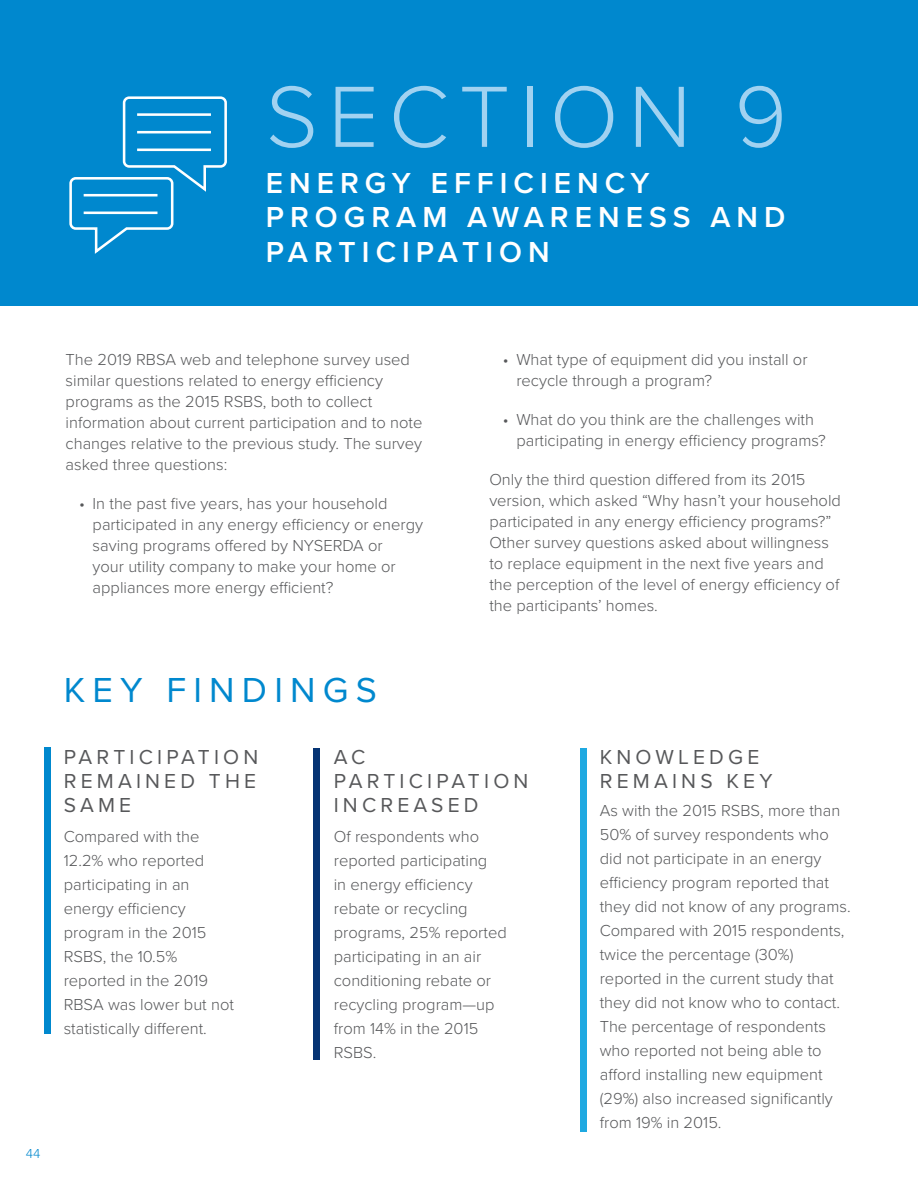
<style>
.page{position:relative;width:918px;height:1188px;background:#fff}
.page>*{position:absolute;margin:0;border:0;box-sizing:border-box;transform-origin:0 0}
.SECTION_A{font:300 90px "Proxima Nova";letter-spacing:.11em;color:#a1d2f1}
.table_header_LARGE{font:36px "Proxima Nova";letter-spacing:.2em;color:#0088ce}
.SECTION_B{font:600 30px/34.5px "Proxima Nova";letter-spacing:.2em;color:#fff}
.SECTION_D{font:21px/24px "Proxima Nova";letter-spacing:.2em;color:#57585a}
.BODY_GREY{font:300 16.5px/24px "Proxima Nova";color:#57585a}
.t1{font:300 13.5px "Proxima Nova";color:#0088ce}
</style>
<div class="page">
<div style="left:0;top:0;width:918px;height:306px;background:#0088ce"></div>
<div style="left:44px;top:748px;width:7px;height:286px;background:#0088ce"></div>
<div style="left:313px;top:748px;width:7px;height:312px;background:#053474"></div>
<div style="left:580px;top:748px;width:7px;height:384px;background:#1fa9e1"></div>
<svg style="left:69px;top:96px;width:158px;height:158px"></svg>
<p class="SECTION_A" style="left:266px;top:50px;width:523px">SECTION 9</p>
<p class="SECTION_B" style="left:266px;top:165px;width:521px">ENERGY EFFICIENCY<br>PROGRAM AWARENESS AND<br>PARTICIPATION</p>
<p class="BODY_GREY" style="left:66px;top:348px;width:358px;line-height:21px">The 2019 RBSA web and telephone survey used similar questions related to energy efficiency programs as the 2015 RSBS, both to collect information about current participation and to note changes relative to the previous study. The survey asked three questions:</p>
<p class="BODY_GREY" style="left:93px;top:492px;width:332px;line-height:21px;text-indent:-14px">• In the past five years, has your household participated in any energy efficiency or energy saving programs offered by NYSERDA or<br>your utility company to make your home or appliances more energy efficient?</p>
<p class="BODY_GREY" style="left:516px;top:348px;width:293px;line-height:21px;text-indent:-14px">• What type of equipment did you install or recycle through a program?</p>
<p class="BODY_GREY" style="left:516px;top:408px;width:311px;line-height:21px;text-indent:-14px">• What do you think are the challenges with participating in energy efficiency programs?</p>
<p class="BODY_GREY" style="left:489px;top:468px;width:353px;line-height:21px">Only the third question differed from its 2015 version, which asked “Why hasn’t your household participated in any energy efficiency programs?” Other survey questions asked about willingness to replace equipment in the next five years and the perception of the level of energy efficiency of the participants’ homes.</p>
<p class="t1" style="left:26px;top:1144px;width:16px">44</p>
<p class="table_header_LARGE" style="left:64px;top:663px;width:315px">KEY FINDINGS</p>
<p class="SECTION_D" style="left:64px;top:745px;width:196px;text-align:justify">PARTICIPATION REMAINED THE SAME</p>
<p class="SECTION_D" style="left:600px;top:745px;width:174px">KNOWLEDGE<br>REMAINS KEY</p>
<p class="SECTION_D" style="left:334px;top:745px;width:196px">AC<br>PARTICIPATION<br>INCREASED</p>
<p class="BODY_GREY" style="left:600px;top:798px;width:252px">As with the 2015 RSBS, more than<br>50% of survey respondents who did not participate in an energy efficiency program reported that they did not know of any programs.<br>Compared with 2015 respondents, twice the percentage (30%) reported in the current study that they did not know who to contact.<br>The percentage of respondents who reported not being able to afford installing new equipment (29%) also increased significantly from 19% in 2015.</p>
<p class="BODY_GREY" style="left:64px;top:823px;width:172px">Compared with the<br>12.2% who reported participating in an energy efficiency program in the 2015<br>RSBS, the 10.5% reported in the 2019<br>RBSA was lower but not statistically different.</p>
<p class="BODY_GREY" style="left:334px;top:823px;width:175px">Of respondents who reported participating<br>in energy efficiency rebate or recycling programs, 25% reported participating in an air conditioning rebate or recycling program—up from 14% in the 2015<br>RSBS.</p>
</div>
